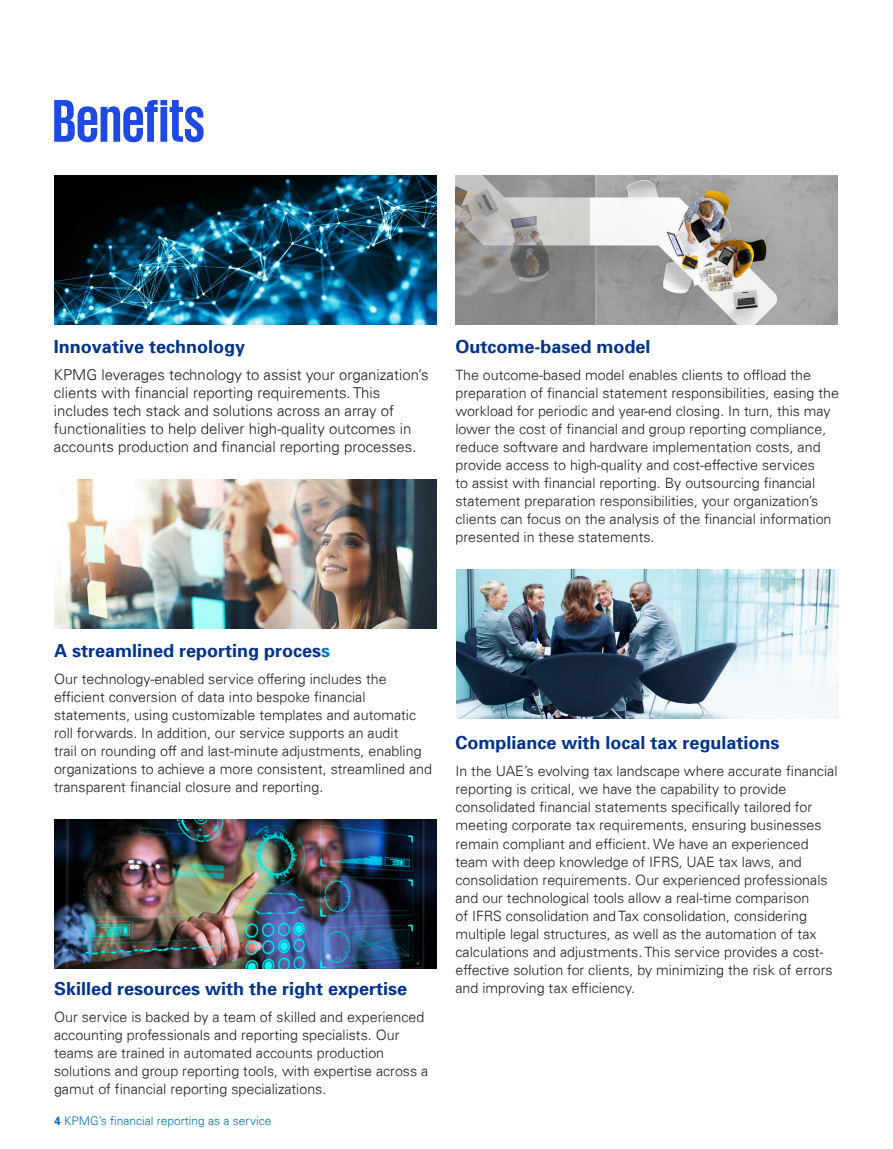
<style>
.page{position:relative;width:893px;height:1149px;background:#fff}
.page>*{position:absolute;margin:0;border:0;box-sizing:border-box;transform-origin:0 0}
.Heading_60pt{font:700 61.5px "KPMG";color:#1e49e2}
.Bodycopy_10pt{font:700 18px "Univers 65";color:#00338d}
.Bodycopy_10pt-2{font:300 15px/18px "Univers 45";color:#231f20}
.Bodycopy_10pt-3{font:300 14.25px/18px "Univers 45";color:#231f20}
.t1{font:300 12px "Univers 45";color:#0072bc}
.s1{font-size:15px}
.s2{color:#0072bc}
.s3{font-family:"Univers 65";font-weight:700}
</style>
<div class="page">
<img style="left:54px;top:176px;width:383px;height:149px">
<img style="left:54px;top:479px;width:383px;height:149px">
<img style="left:456px;top:569px;width:383px;height:149px">
<img style="left:54px;top:819px;width:383px;height:148px">
<img style="left:455px;top:176px;width:383px;height:149px">
<p class="Heading_60pt" style="left:52px;top:90px;width:154px">Benefits</p>
<p class="Bodycopy_10pt" style="left:54px;top:335px;width:193px">Innovative technology</p>
<p class="Bodycopy_10pt-2" style="left:54px;top:366px;width:376px">KPMG leverages technology to assist your organization’s clients with financial reporting requirements. This includes tech stack and solutions across an array of functionalities to help deliver high-quality outcomes in accounts production and financial reporting processes.</p>
<p class="Bodycopy_10pt" style="left:455px;top:335px;width:197px">Outcome-based model</p>
<p class="Bodycopy_10pt-3" style="left:455px;top:366px;width:385px">The outcome-based model enables clients to offload the preparation of financial statement responsibilities, easing the workload for periodic and year-end closing. In turn, this may lower the cost of financial and group reporting compliance, reduce software and hardware implementation costs, and provide access to high-quality and cost-effective services<br>to assist with financial reporting. By outsourcing financial statement preparation responsibilities, your organization’s clients can focus on the analysis of the financial information presented in these statements<span class="s1">.</span></p>
<p class="Bodycopy_10pt" style="left:54px;top:638px;width:278px">A streamlined reporting proces<span class="s2">s</span></p>
<p class="Bodycopy_10pt-3" style="left:54px;top:669px;width:380px">Our technology-enabled service offering includes the efficient conversion of data into bespoke financial statements, using customizable templates and automatic roll forwards. In addition, our service supports an audit<br>trail on rounding off and last-minute adjustments, enabling organizations to achieve a more consistent, streamlined and transparent financial closure and reporting.</p>
<p class="Bodycopy_10pt" style="left:455px;top:731px;width:326px">Compliance with local tax regulations</p>
<p class="Bodycopy_10pt-3" style="left:455px;top:762px;width:384px">In the UAE’s evolving tax landscape where accurate financial reporting is critical, we have the capability to provide consolidated financial statements specifically tailored for meeting corporate tax requirements, ensuring businesses remain compliant and efficient. We have an experienced team with deep knowledge of IFRS, UAE tax laws, and consolidation requirements. Our experienced professionals and our technological tools allow a real-time comparison<br>of IFRS consolidation and Tax consolidation, considering multiple legal structures, as well as the automation of tax calculations and adjustments. This service provides a cost&shy;effective solution for clients, by minimizing the risk of errors</p>
<p class="Bodycopy_10pt" style="left:54px;top:976px;width:355px">Skilled resources with the right expertise</p>
<p class="Bodycopy_10pt-3" style="left:455px;top:978px;width:181px">and improving tax efficiency.</p>
<p class="Bodycopy_10pt-3" style="left:54px;top:1007px;width:376px">Our service is backed by a team of skilled and experienced accounting professionals and reporting specialists. Our teams are trained in automated accounts production solutions and group reporting tools, with expertise across a gamut of financial reporting specializations.</p>
<p class="t1" style="left:54px;top:1112px;width:219px"><span class="s3">4</span> KPMG’s financial reporting as a service</p>
</div>
